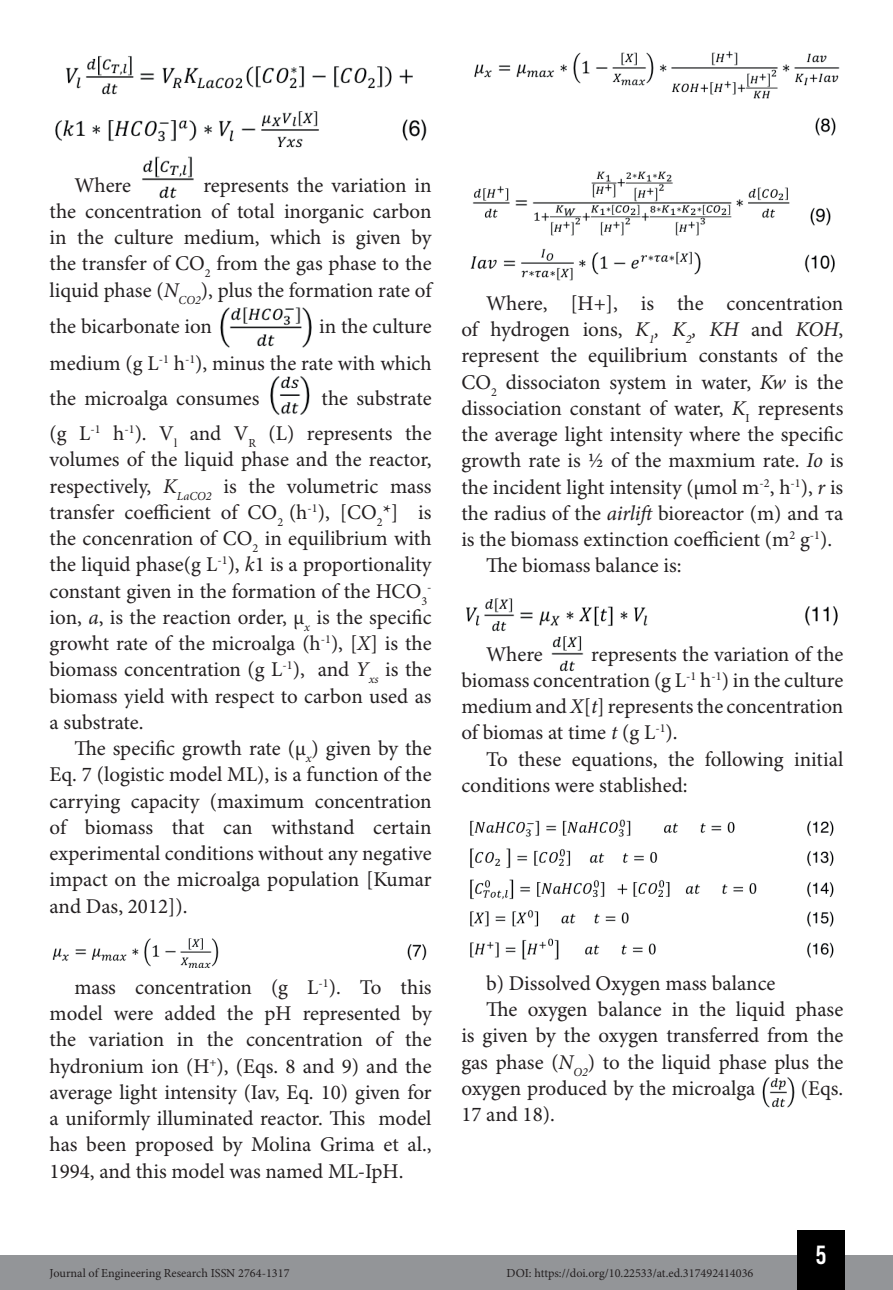
<style>
.page{position:relative;width:893px;height:1290px;background:#fff}
.page>*{position:absolute;margin:0;border:0;box-sizing:border-box;transform-origin:0 0}
.t1{font:26.25px "Bebas Kai";color:#fff}
.t2{font:21px/26.2px "Minion Pro";letter-spacing:-.005em;color:#231f20;text-align:justify}
.t3{font:12.25px "Minion Pro";color:#231f20}
.s1{font-style:italic}
</style>
<div class="page">
<div style="left:0;top:1255px;width:893px;height:35px;background:#939598"></div>
<div style="left:797px;top:1230px;width:48px;height:60px;background:#000"></div>
<img style="left:65px;top:56px;width:348px;height:39px">
<img style="left:55px;top:111px;width:372px;height:37px">
<img style="left:142px;top:156px;width:52px;height:43px">
<img style="left:220px;top:307px;width:92px;height:41px">
<img style="left:270px;top:376px;width:40px;height:39px">
<img style="left:52px;top:938px;width:375px;height:29px">
<img style="left:474px;top:51px;width:366px;height:48px">
<img style="left:815px;top:117px;width:21px;height:19px">
<img style="left:472px;top:171px;width:318px;height:65px">
<img style="left:810px;top:207px;width:21px;height:19px">
<img style="left:470px;top:248px;width:365px;height:33px">
<img style="left:466px;top:598px;width:372px;height:34px">
<img style="left:551px;top:636px;width:33px;height:36px">
<img style="left:470px;top:819px;width:364px;height:141px">
<img style="left:762px;top:1077px;width:33px;height:31px">
<p class="t2" style="left:50px;top:173px;width:383px;text-indent:154px">represents the variation in the concentration of total inorganic carbon in the culture medium, which is given by the transfer of CO<sub>2</sub> from the gas phase to the liquid phase (<span class="s1">N</span><sub>CO2</sub>), plus the formation rate of</p>
<p class="t2" style="left:50px;top:314px;width:164px">the bicarbonate ion</p>
<p class="t2" style="left:74px;top:173px;width:58px">Where</p>
<p class="t2" style="left:50px;top:309px;width:383px;line-height:35.9px;text-indent:269px">in the culture medium (g L<sup>-1</sup> h<sup>-1</sup>), minus the rate with which the microalga consumes</p>
<p class="t2" style="left:50px;top:382px;width:383px;line-height:35px;text-align:right">the substrate<br>(g L<sup>-1</sup> h<sup>-1</sup>). V<sub>l</sub> and V<sub>R</sub> (L) represents the</p>
<p class="t2" style="left:50px;top:447px;width:383px">volumes of the liquid phase and the reactor, respectively, <span class="s1">K</span><sub>LaCO2</sub> is the volumetric mass transfer coefficient of CO<sub>2</sub> (h<sup>-1</sup>), [CO<sub>2</sub>*] is the concenration of CO<sub>2</sub> in equilibrium with the liquid phase(g L<sup>-1</sup>), <span class="s1">k</span>1 is a proportionality constant given in the formation of the HCO<sub>3</sub></p>
<p class="t3" style="left:427px;top:579px;width:6px">-</p>
<p class="t2" style="left:50px;top:605px;width:383px">ion, <span class="s1">a</span>, is the reaction order, µ<sub>x</sub> is the specific growht rate of the microalga (h<sup>-1</sup>), [<span class="s1">X</span>] is the biomass concentration (g L<sup>-1</sup>), and <span class="s1">Y</span><sub>xs</sub> is the biomass yield with respect to carbon used as a substrate.</p>
<p class="t2" style="left:50px;top:736px;width:384px;text-indent:25px">The specific growth rate (µ<sub>x</sub>) given by the Eq. 7 (logistic model ML), is a function of the carrying capacity (maximum concentration of biomass that can withstand certain experimental conditions without any negative impact on the microalga population [Kumar and Das, 2012]).</p>
<p class="t2" style="left:50px;top:975px;width:384px;text-indent:25px">mass concentration (g L<sup>-1</sup>). To this model were added the pH represented by the variation in the concentration of the hydronium ion (H<sup>+</sup>), (Eqs. 8 and 9) and the average light intensity (Iav, Eq. 10) given for a uniformly illuminated reactor. This model has been proposed by Molina Grima et al., 1994, and this model was named ML-IpH.</p>
<p class="t2" style="left:486px;top:291px;width:359px">Where, [H+], is the concentration</p>
<p class="t2" style="left:461px;top:317px;width:383px">of hydrogen ions, <span class="s1">K</span><sub>1</sub><span class="s1">, K</span><sub>2</sub><span class="s1">, KH</span> and <span class="s1">KOH</span>,</p>
<p class="t2" style="left:461px;top:343px;width:383px">represent the equilibrium constants of the</p>
<p class="t2" style="left:461px;top:370px;width:383px">CO<sub>2</sub> dissociaton system in water, <span class="s1">Kw</span> is the</p>
<p class="t2" style="left:461px;top:396px;width:383px">dissociation constant of water, <span class="s1">K</span><sub>I</sub> represents</p>
<p class="t2" style="left:461px;top:422px;width:383px">the average light intensity where the specific</p>
<p class="t2" style="left:461px;top:448px;width:383px">growth rate is ½ of the maxmium rate. <span class="s1">Io</span> is</p>
<p class="t2" style="left:461px;top:475px;width:383px">the incident light intensity (µmol m<sup>-2</sup>, h<sup>-1</sup>), <span class="s1">r</span> is</p>
<p class="t2" style="left:461px;top:501px;width:383px">the radius of the <span class="s1">airlift</span> bioreactor (m) and τa</p>
<p class="t2" style="left:461px;top:527px;width:372px">is the biomass extinction coefficient (m<sup>2</sup> g<sup>-1</sup>).</p>
<p class="t2" style="left:486px;top:553px;width:197px">The biomass balance is:</p>
<p class="t2" style="left:461px;top:642px;width:384px;text-indent:130px">represents the variation of the biomass concentration (g L<sup>-1</sup> h<sup>-1</sup>) in the culture medium and <span class="s1">X</span>[<span class="s1">t</span>] represents the concentration of biomas at time <span class="s1">t</span> (g L<sup>-1</sup>).</p>
<p class="t2" style="left:461px;top:747px;width:383px;text-indent:25px">To these equations, the following initial conditions were stablished:</p>
<p class="t2" style="left:486px;top:642px;width:58px">Where</p>
<p class="t2" style="left:486px;top:971px;width:291px">b) Dissolved Oxygen mass balance</p>
<p class="t2" style="left:486px;top:997px;width:359px">The oxygen balance in the liquid phase</p>
<p class="t2" style="left:461px;top:1023px;width:383px">is given by the oxygen transferred from the</p>
<p class="t2" style="left:461px;top:1049px;width:383px">gas phase (<span class="s1">N</span><sub>O2</sub>) to the liquid phase plus the</p>
<p class="t2" style="left:461px;top:1076px;width:295px">oxygen produced by the microalga</p>
<p class="t2" style="left:801px;top:1076px;width:44px">(Eqs.</p>
<p class="t2" style="left:461px;top:1102px;width:95px">17 and 18).</p>
<p class="t1" style="left:816px;top:1241px;width:12px">5</p>
<p class="t3" style="left:50px;top:1266px;width:241px">Journal of Engineering Research ISSN 2764-1317</p>
<p class="t3" style="left:506px;top:1266px;width:248px">DOI: https://doi.org/10.22533/at.ed.317492414036</p>
</div>
